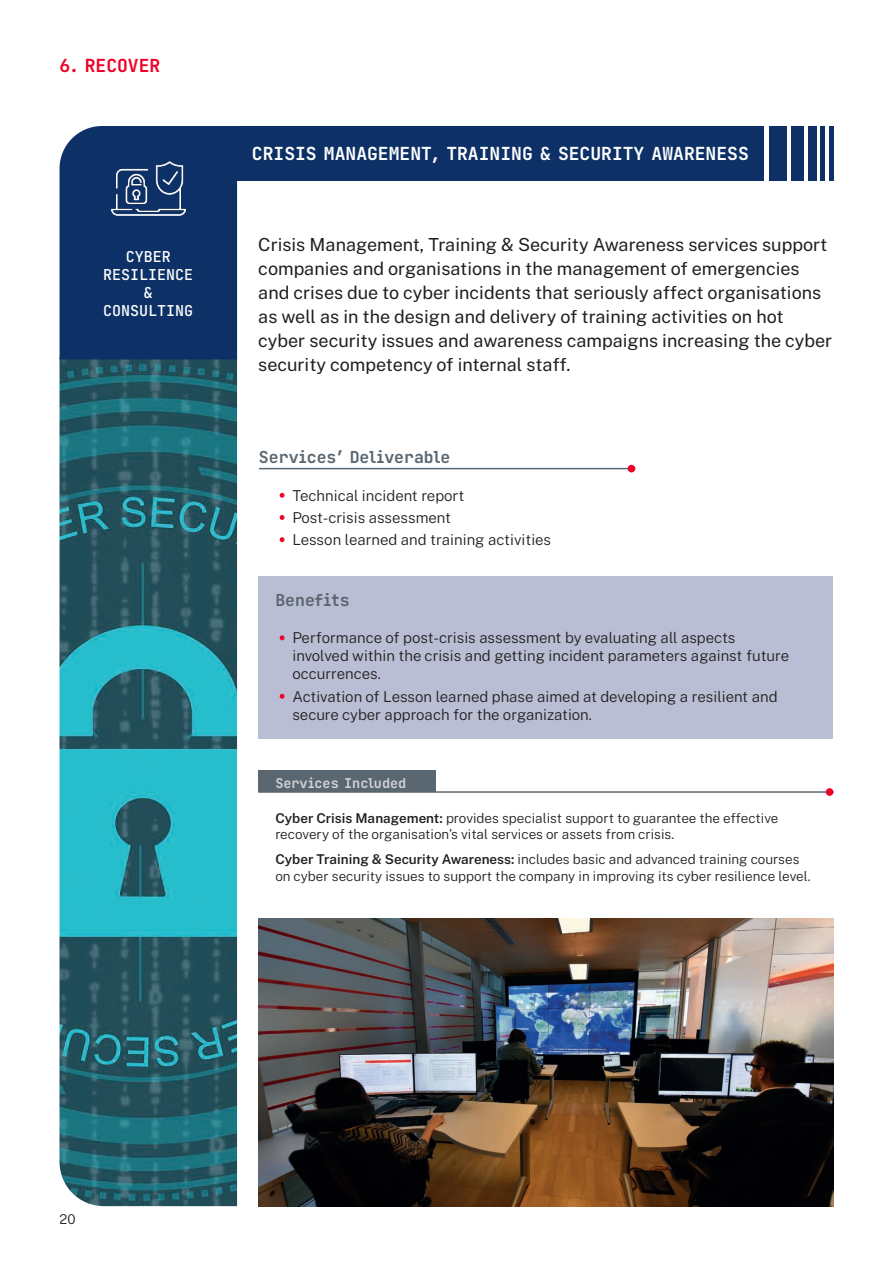
<style>
.page{position:relative;width:893px;height:1263px;background:#fff}
.page>*{position:absolute;margin:0;border:0;box-sizing:border-box;transform-origin:0 0}
.Testo_big_-_12_auto{font:18px/24px "Public Sans";color:#231f20}
.Titolo_Sezioni_-_12{font:18px "Tekne LDO Variable";color:#fff}
.Titolo_1_-_12_auto{font:18px "Tekne LDO Variable";color:#ef0027}
.Titolo_Services_-_11{font:16.5px "Tekne LDO Variable";color:#5a6670}
.t1{font:300 15px/18px "Public Sans";color:#231f20}
.Title_4_-_9_12{font:15px/18px "Tekne LDO Variable";color:#fff;text-align:center}
.Testo_ServInclude-9{font:300 13.5px/16.5px "Public Sans";color:#231f20}
.Titolo_Services_-_11-2{font:13.5px "Tekne LDO Variable";color:#d1d3d6}
.Testo_-_9_auto{font:300 13.5px "Public Sans";color:#231f20}
.s1{font-weight:700;color:#ef0027}
.s2{font-weight:600}
</style>
<div class="page">
<img style="left:60px;top:359px;width:177px;height:847px">
<div style="left:60px;top:126px;width:177px;height:233px;background:#0d3166"></div>
<div style="left:237px;top:126px;width:527px;height:54px;background:#0d3166"></div>
<div style="left:770px;top:126px;width:17px;height:54px;background:#0d3166"></div>
<div style="left:791px;top:126px;width:13px;height:54px;background:#0d3166"></div>
<div style="left:808px;top:126px;width:8px;height:54px;background:#0d3166"></div>
<hr style="left:821px;top:126px;width:4px;height:54px;background:#0d3166">
<hr style="left:829px;top:126px;width:4px;height:54px;background:#0d3166">
<img style="left:112px;top:162px;width:73px;height:54px">
<div style="left:258px;top:576px;width:575px;height:162px;background:#babed4"></div>
<hr style="left:259px;top:468px;width:376px;height:1px;background:#5a6670">
<div style="left:628px;top:465px;width:7px;height:7px;background:#ef0027;border-radius:50%"></div>
<div style="left:258px;top:771px;width:178px;height:21px;background:#5a6670"></div>
<hr style="left:258px;top:791px;width:575px;height:2px;background:#5a6670">
<div style="left:826px;top:788px;width:7px;height:8px;background:#ef0027;border-radius:50%"></div>
<img style="left:259px;top:918px;width:574px;height:288px">
<p class="Titolo_1_-_12_auto" style="left:60px;top:52px;width:102px">6. RECOVER</p>
<p class="Title_4_-_9_12" style="left:126px;top:248px;width:46px">CYBER</p>
<p class="Title_4_-_9_12" style="left:103px;top:266px;width:91px">RESILIENCE &amp;<br>CONSULTING</p>
<p class="Titolo_Sezioni_-_12" style="left:252px;top:140px;width:498px">CRISIS MANAGEMENT, TRAINING &amp; SECURITY AWARENESS</p>
<p class="Testo_big_-_12_auto" style="left:258px;top:231px;width:575px">Crisis Management, Training &amp; Security Awareness services support companies and organisations in the management of emergencies and crises due to cyber incidents that seriously affect organisations as well as in the design and delivery of training activities on hot cyber security issues and awareness campaigns increasing the cyber security competency of internal staff.</p>
<p class="Titolo_Services_-_11" style="left:259px;top:444px;width:193px">Services’ Deliverable</p>
<p class="t1" style="left:280px;top:485px;width:186px"><span class="s1">•</span> Technical incident report</p>
<p class="t1" style="left:280px;top:508px;width:173px"><span class="s1">•</span> Post-crisis assessment</p>
<p class="t1" style="left:280px;top:530px;width:273px"><span class="s1">•</span> Lesson learned and training activities</p>
<p class="Titolo_Services_-_11" style="left:275px;top:587px;width:76px">Benefits</p>
<p class="t1" style="left:292px;top:628px;width:498px;text-indent:-13px"><span class="s1">•</span> Performance of post-crisis assessment by evaluating all aspects involved within the crisis and getting incident parameters against future occurrences.</p>
<p class="t1" style="left:292px;top:686px;width:487px;text-indent:-13px"><span class="s1">•</span> Activation of Lesson learned phase aimed at developing a resilient and secure cyber approach for the organization.</p>
<p class="Titolo_Services_-_11-2" style="left:275px;top:773px;width:132px">Services Included</p>
<p class="Testo_ServInclude-9" style="left:275px;top:809px;width:505px"><span class="s2">Cyber Crisis Management:</span> provides specialist support to guarantee the effective recovery of the organisation’s vital services or assets from crisis.</p>
<p class="Testo_ServInclude-9" style="left:275px;top:850px;width:537px"><span class="s2">Cyber Training &amp; Security Awareness:</span> includes basic and advanced training courses on cyber security issues to support the company in improving its cyber resilience level.</p>
<p class="Testo_-_9_auto" style="left:60px;top:1209px;width:18px">20</p>
</div>
